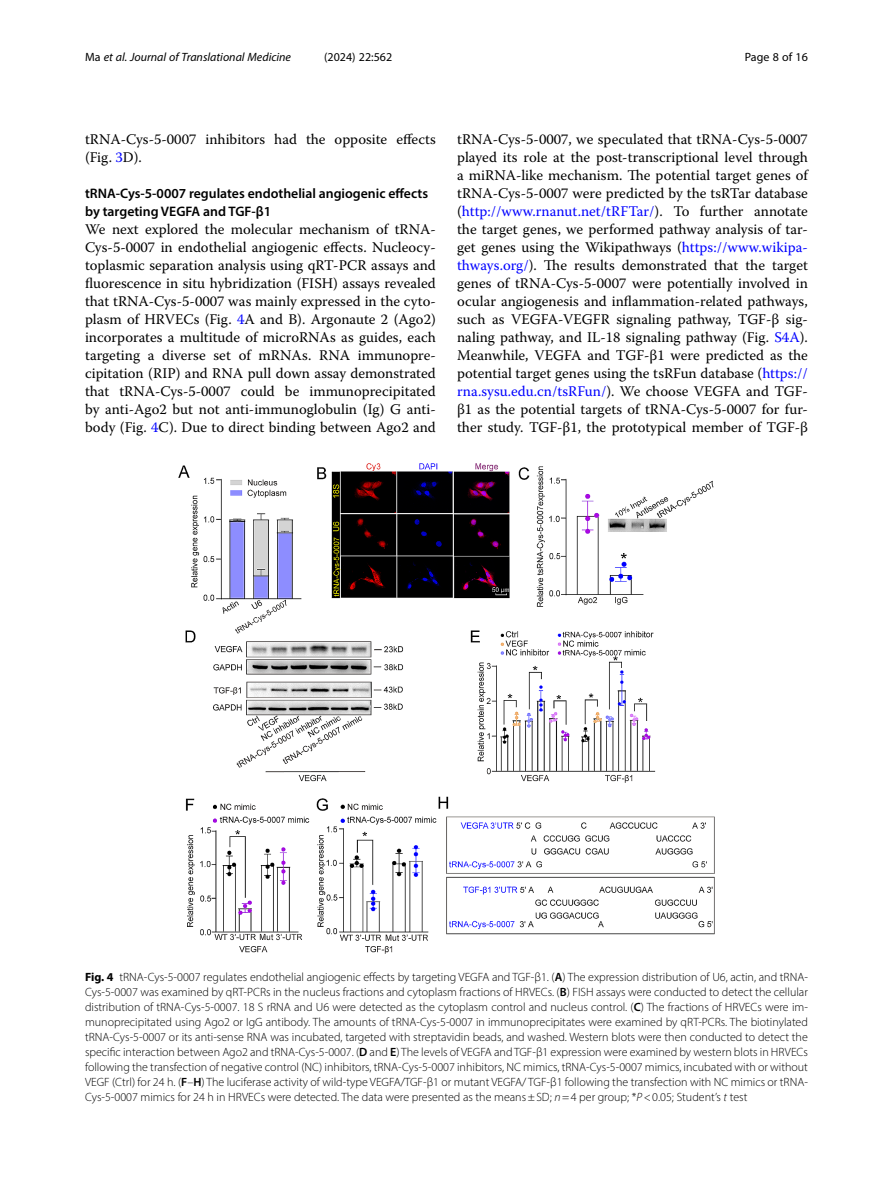
<style>
.page{position:relative;width:893px;height:1191px;background:#fff}
.page>*{position:absolute;margin:0;border:0;box-sizing:border-box;transform-origin:0 0}
.Body_Text{font:14.7px/18px "Warnock Pro";color:#000;text-align:justify}
.Head_2{font:600 13.8px/18px "Myriad Pro";color:#000}
.Figure_Caption{font:300 12px/15px "Myriad Pro";color:#000;text-align:justify}
.t1{font:italic 12px "Myriad Pro";color:#000}
.t2{font:12px "Myriad Pro";color:#000}
.s1{font-style:normal}
.s2{color:#00f}
.s3{font-weight:700}
.s4{font-weight:600}
.s5{font-style:italic}
</style>
<div class="page">
<img style="left:178px;top:463px;width:536px;height:491px">
<p class="t1" style="left:85px;top:50px;width:208px"><span class="s1">Ma</span> et al. Journal of Translational Medicine</p>
<p class="t2" style="left:324px;top:50px;width:70px">(2024) 22:562</p>
<p class="t2" style="left:745px;top:50px;width:65px">Page 8 of 16</p>
<p class="Body_Text" style="left:85px;top:130px;width:352px">tRNA-Cys-5-0007 inhibitors had the opposite effects (Fig. <span class="s2">3</span>D).</p>
<p class="Head_2" style="left:85px;top:184px;width:345px">tRNA-Cys-5-0007 regulates endothelial angiogenic effects by targeting VEGFA and TGF-β1</p>
<p class="Body_Text" style="left:85px;top:220px;width:352px">We next explored the molecular mechanism of tRNA-Cys-5-0007 in endothelial angiogenic effects. Nucleocy&shy;toplasmic separation analysis using qRT-PCR assays and fluorescence in situ hybridization (FISH) assays revealed that tRNA-Cys-5-0007 was mainly expressed in the cyto&shy;plasm of HRVECs (Fig. <span class="s2">4</span>A and B). Argonaute 2 (Ago2) incorporates a multitude of microRNAs as guides, each targeting a diverse set of mRNAs. RNA immunopre&shy;cipitation (RIP) and RNA pull down assay demonstrated that tRNA-Cys-5-0007 could be immunoprecipitated by anti-Ago2 but not anti-immunoglobulin (Ig) G anti&shy;body (Fig. <span class="s2">4</span>C). Due to direct binding between Ago2 and</p>
<p class="Body_Text" style="left:457px;top:130px;width:352px">tRNA-Cys-5-0007, we speculated that tRNA-Cys-5-0007 played its role at the post-transcriptional level through a miRNA-like mechanism. The potential target genes of tRNA-Cys-5-0007 were predicted by the tsRTar database (<span class="s2">http://www.rnanut.net/tRFTar/</span>). To further annotate the target genes, we performed pathway analysis of tar&shy;get genes using the Wikipathways (<span class="s2">https://www.wikipa&shy;thways.org/</span>). The results demonstrated that the target genes of tRNA-Cys-5-0007 were potentially involved in ocular angiogenesis and inflammation-related pathways, such as VEGFA-VEGFR signaling pathway, TGF-β sig&shy;naling pathway, and IL-18 signaling pathway (Fig. <span class="s2">S4A</span>).<br>Meanwhile, VEGFA and TGF-β1 were predicted as the potential target genes using the tsRFun database (<span class="s2">https:// rna.sysu.edu.cn/tsRFun/</span>). We choose VEGFA and TGF&shy;β1 as the potential targets of tRNA-Cys-5-0007 for fur&shy;ther study. TGF-β1, the prototypical member of TGF-β</p>
<p class="Figure_Caption" style="left:85px;top:969px;width:724px"><span class="s3">Fig. 4</span> tRNA-Cys-5-0007 regulates endothelial angiogenic effects by targeting VEGFA and TGF-β1. (<span class="s4">A</span>) The expression distribution of U6, actin, and tRNA-Cys-5-0007 was examined by qRT-PCRs in the nucleus fractions and cytoplasm fractions of HRVECs. (<span class="s4">B</span>) FISH assays were conducted to detect the cellular distribution of tRNA-Cys-5-0007. 18 S rRNA and U6 were detected as the cytoplasm control and nucleus control. (<span class="s4">C</span>) The fractions of HRVECs were im&shy;munoprecipitated using Ago2 or IgG antibody. The amounts of tRNA-Cys-5-0007 in immunoprecipitates were examined by qRT-PCRs. The biotinylated tRNA-Cys-5-0007 or its anti-sense RNA was incubated, targeted with streptavidin beads, and washed. Western blots were then conducted to detect the specific interaction between Ago2 and tRNA-Cys-5-0007. (<span class="s4">D</span> and <span class="s4">E</span>) The levels of VEGFA and TGF-β1 expression were examined by western blots in HRVECs following the transfection of negative control (NC) inhibitors, tRNA-Cys-5-0007 inhibitors, NC mimics, tRNA-Cys-5-0007 mimics, incubated with or without VEGF (Ctrl) for 24 h. (<span class="s4">F</span>–<span class="s4">H</span>) The luciferase activity of wild-type VEGFA/TGF-β1 or mutant VEGFA/ TGF-β1 following the transfection with NC mimics or tRNA-Cys-5-0007 mimics for 24 h in HRVECs were detected. The data were presented as the means±SD; <span class="s5">n</span>=4 per group; *<span class="s5">P</span>&lt;0.05; Student’s <span class="s5">t</span> test</p>
</div>
